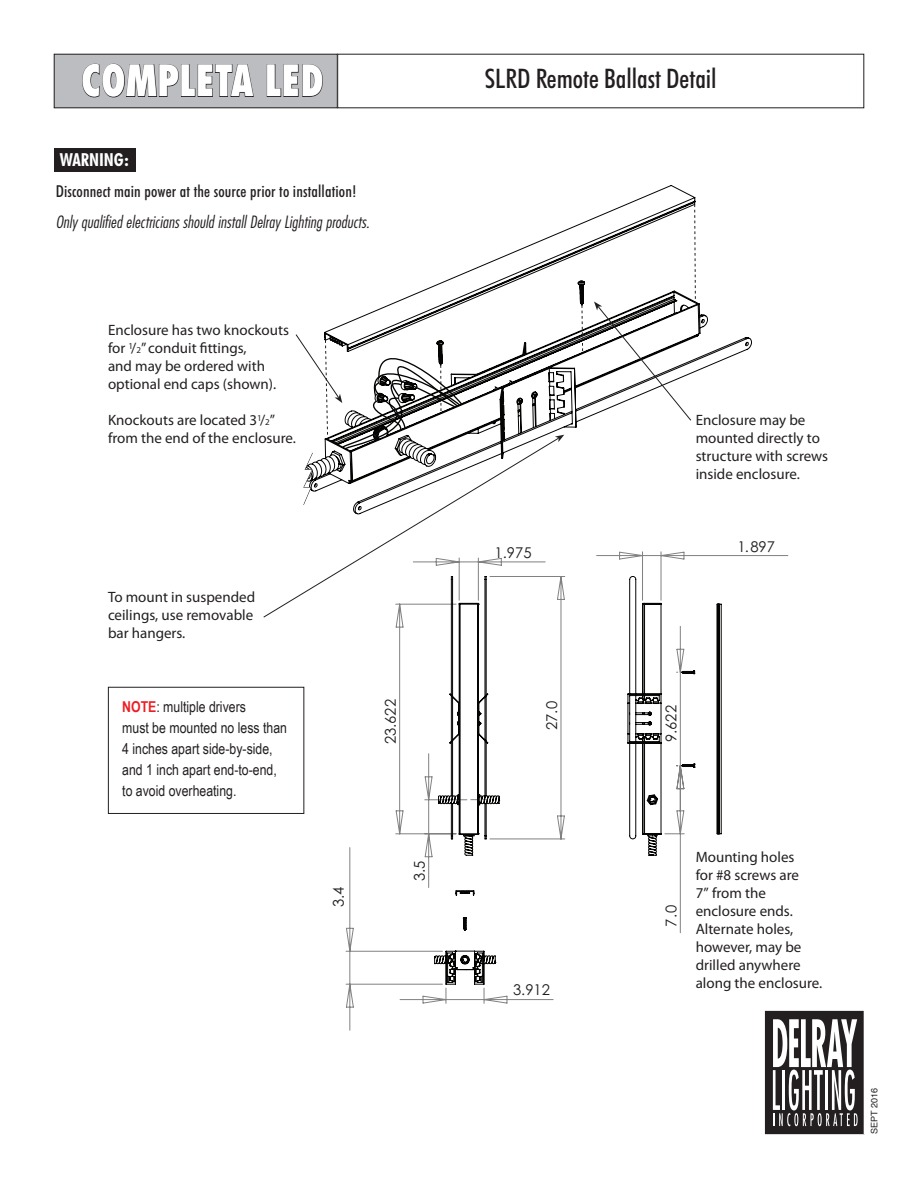
<style>
.page{position:relative;width:918px;height:1188px;background:#fff}
.page>*{position:absolute;margin:0;border:0;box-sizing:border-box;transform-origin:0 0}
.t1{font:800 condensed 42px "Futura";color:#fff;scale:.9 1}
.t2{font:500 condensed 27px "Futura BT";color:#231f20}
.t3{font:700 condensed 18px "Futura BT";color:#fff}
.t4{font:italic 300 condensed 16.5px "Futura";letter-spacing:.01em;color:#231f20}
.t5{font:500 condensed 16.5px "Futura BT";letter-spacing:.01em;color:#231f20}
.t6{font:15px/18px "Myriad Pro";color:#231f20}
.t7{font:15px/21px "Arial Narrow";color:#231f20}
.t8{font:14.85px "Century Gothic";color:#201d1e}
.t9{font:9px "Helvetica";color:#231f20}
.s1{font-size:9px}
.s2{font-weight:700;color:#ee1d23}
</style>
<div class="page">
<svg style="left:324px;top:185px;width:428px;height:187px"></svg>
<svg style="left:325px;top:204px;width:371px;height:234px"></svg>
<svg style="left:581px;top:305px;width:2px;height:47px"></svg>
<svg style="left:346px;top:551px;width:442px;height:479px"></svg>
<svg style="left:434px;top:576px;width:288px;height:409px"></svg>
<svg style="left:765px;top:1011px;width:99px;height:123px"></svg>
<div style="left:54px;top:148px;width:82px;height:24px;background:#231f20"></div>
<svg style="left:594px;top:302px;width:97px;height:119px"></svg>
<svg style="left:296px;top:333px;width:167px;height:105px"></svg>
<svg style="left:263px;top:438px;width:296px;height:180px"></svg>
<svg style="left:555px;top:435px;width:9px;height:7px"></svg>
<div style="left:108px;top:687px;width:196px;height:127px;border:1px solid #231f20"></div>
<div style="left:54px;top:54px;width:283px;height:54px;background:#bcbdc0"></div>
<svg style="left:82px;top:63px;width:172px;height:35px"></svg>
<svg style="left:266px;top:64px;width:57px;height:33px"></svg>
<div style="left:54px;top:54px;width:284px;height:54px;border:1px solid #231f20"></div>
<p class="t1" style="left:81px;top:54px;width:271px">COMPLETA LED</p>
<p class="t3" style="left:60px;top:149px;width:71px">WARNING:</p>
<p class="t5" style="left:56px;top:181px;width:302px">Disconnect main power at the source prior to installation!</p>
<p class="t4" style="left:56px;top:211px;width:315px">Only qualified electricians should install Delray Lighting products.</p>
<p class="t2" style="left:485px;top:62px;width:233px">SLRD Remote Ballast Detail</p>
<p class="t6" style="left:108px;top:321px;width:182px">Enclosure has two knockouts for <sup>1</sup>/<span class="s1">2</span>” conduit fittings,<br>and may be ordered with optional end caps (shown).</p>
<p class="t6" style="left:108px;top:411px;width:190px">Knockouts are located 3<sup>1</sup>/<span class="s1">2</span>” from the end of the enclosure.</p>
<p class="t6" style="left:108px;top:588px;width:149px">To mount in suspended ceilings, use removable bar hangers.</p>
<p class="t7" style="left:122px;top:696px;width:166px"><span class="s2">NOTE</span>: multiple drivers<br>must be mounted no less than<br>4 inches apart side-by-side, and 1 inch apart end-to-end, to avoid overheating.</p>
<p class="t8" style="left:495px;top:542px;width:39px">1.975</p>
<p class="t8" style="left:380px;top:744px;width:48px;rotate:-90deg">23.622</p>
<p class="t8" style="left:541px;top:730px;width:31px;rotate:-90deg">27.0</p>
<p class="t8" style="left:328px;top:907px;width:22px;rotate:-90deg">3.4</p>
<p class="t8" style="left:409px;top:881px;width:22px;rotate:-90deg">3.5</p>
<p class="t8" style="left:513px;top:979px;width:39px">3.912</p>
<p class="t6" style="left:696px;top:411px;width:134px">Enclosure may be mounted directly to structure with screws inside enclosure.</p>
<p class="t8" style="left:737px;top:536px;width:39px">1.897</p>
<p class="t8" style="left:661px;top:742px;width:39px;rotate:-90deg">9.622</p>
<p class="t8" style="left:661px;top:927px;width:24px;rotate:-90deg">7.0</p>
<p class="t6" style="left:696px;top:847px;width:128px">Mounting holes<br>for #8 screws are<br>7” from the enclosure ends.<br>Alternate holes, however, may be drilled anywhere along the enclosure.</p>
<p class="t9" style="left:867px;top:1134px;width:47px;rotate:-90deg">SEPT 2016</p>
</div>
